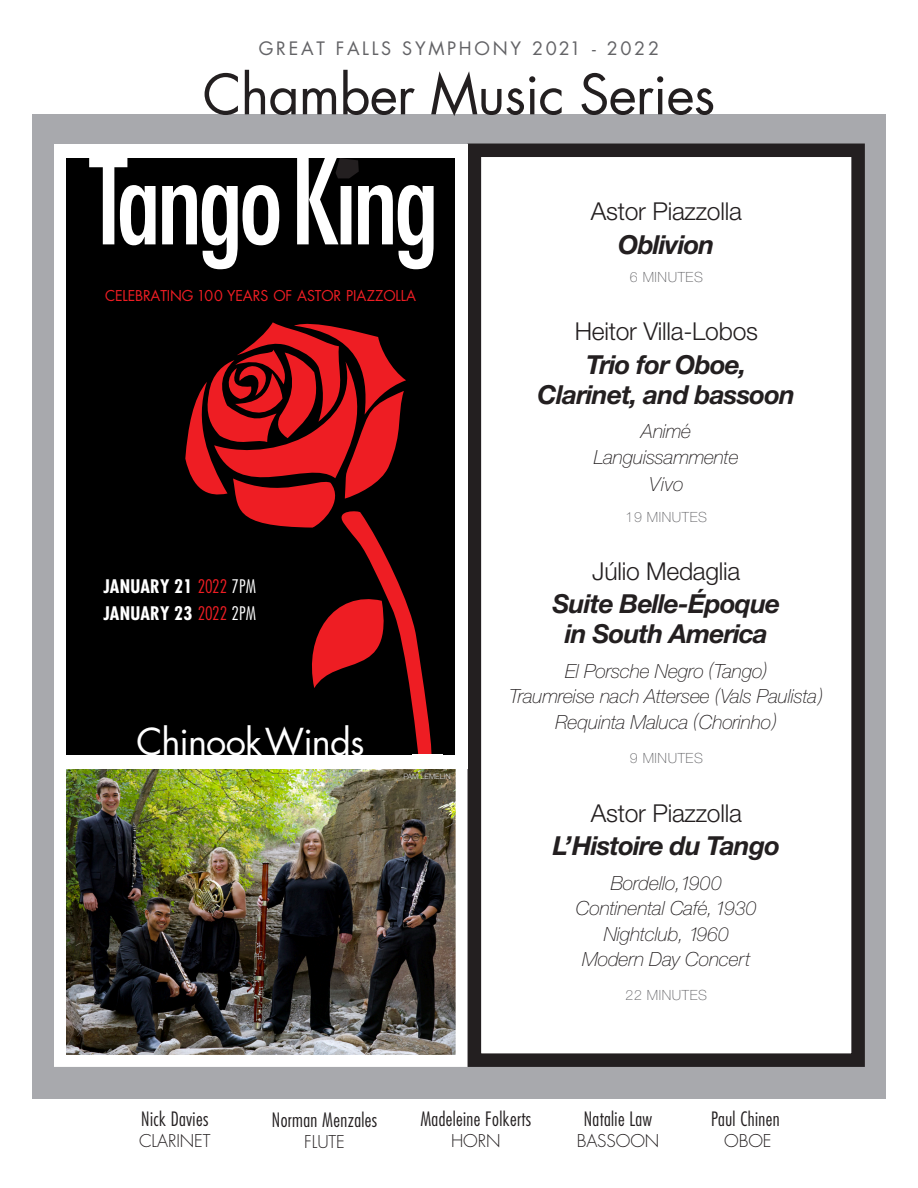
<style>
.page{position:relative;width:918px;height:1188px;background:#fff}
.page>*{position:absolute;margin:0;border:0;box-sizing:border-box;transform-origin:0 0}
.t1{font:condensed 115.65px "Futura";letter-spacing:-.03em;color:#fff}
.t2{font:54px "Futura";letter-spacing:-.015em;color:#231f20}
.t3{font:36.15px "Futura";letter-spacing:-.025em;color:#fff}
.t4{font:italic 700 26.25px/30.5px "Helvetica Neue";letter-spacing:-.03em;color:#231f20;text-align:center}
.t5{font:300 24.6px "Helvetica Neue";letter-spacing:-.01em;color:#231f20}
.t6{font:italic 100 19.5px "Helvetica Neue";letter-spacing:-.01em;color:#231f20}
.t7{font:300 condensed 19.35px "Futura";letter-spacing:.02em;color:#231f20}
.t8{font:700 condensed 18.15px/26.5px "Futura";letter-spacing:.01em;color:#fff}
.t9{font:18px "Futura";letter-spacing:.15em;color:#636366}
.t10{font:300 17.1px "Futura";letter-spacing:-.005em;color:#231f20}
.t11{font:14.55px "Futura";letter-spacing:-.01em;color:#ee1d23}
.t12{font:100 14.1px "Helvetica Neue";letter-spacing:.04em;color:#636366}
.t13{font:300 7.5px "Helvetica Neue";color:#dcdddf}
.s1{font-weight:300;color:#ee1d23}
.s2{font-weight:300}
</style>
<div class="page">
<div style="left:32px;top:114px;width:854px;height:985px;background:#a8a9ad"></div>
<img style="left:67px;top:768px;width:388px;height:286px">
<div style="left:54px;top:729px;width:414px;height:338px;border:12px solid #fff"></div>
<svg style="left:401px;top:771px;width:52px;height:11px"></svg>
<div style="left:474px;top:150px;width:384px;height:910px;background:#fff"></div>
<div style="left:468px;top:144px;width:397px;height:923px;border:14px solid #231f20"></div>
<div style="left:54px;top:144px;width:414px;height:624px;background:#fff"></div>
<div style="left:66px;top:158px;width:389px;height:596px;background:#000"></div>
<svg style="left:336px;top:158px;width:23px;height:20px"></svg>
<svg style="left:185px;top:322px;width:221px;height:206px;fill:#ee1d23"></svg>
<svg style="left:303px;top:509px;width:129px;height:246px"></svg>
<p class="t9" style="left:259px;top:37px;width:402px">GREAT FALLS SYMPHONY 2021 - 2022</p>
<p class="t2" style="left:203px;top:60px;width:514px">Chamber Music Series</p>
<p class="t1" style="left:90px;top:129px;width:350px">TangoKing</p>
<p class="t11" style="left:105px;top:287px;width:313px">CELEBRATING 100 YEARS OF ASTOR PIAZZOLLA</p>
<p class="t8" style="left:103px;top:573px;width:154px">JANUARY 21 <span class="s1">2022</span> <span class="s2">7PM<br></span>JANUARY 23 <span class="s1">2022</span> <span class="s2">2PM</span></p>
<p class="t3" style="left:136px;top:718px;width:229px">ChinookWinds</p>
<p class="t13" style="left:403px;top:772px;width:49px">PAM LEMELIN</p>
<p class="t5" style="left:591px;top:197px;width:153px">Astor Piazzolla</p>
<p class="t4" style="left:618px;top:229px;width:98px">Oblivion</p>
<p class="t12" style="left:630px;top:268px;width:75px">6 MINUTES</p>
<p class="t5" style="left:575px;top:316px;width:185px">Heitor Villa-Lobos</p>
<p class="t4" style="left:538px;top:348px;width:259px">Trio for Oboe,<br>Clarinet, and bassoon</p>
<p class="t6" style="left:641px;top:420px;width:52px">Animé</p>
<p class="t6" style="left:594px;top:446px;width:147px">Languissammente</p>
<p class="t6" style="left:649px;top:473px;width:36px">Vivo</p>
<p class="t12" style="left:626px;top:509px;width:83px">19 MINUTES</p>
<p class="t5" style="left:592px;top:556px;width:150px">Júlio Medaglia</p>
<p class="t4" style="left:552px;top:588px;width:229px">Suite Belle-Époque in South America</p>
<p class="t6" style="left:565px;top:660px;width:204px">El Porsche Negro (Tango)</p>
<p class="t6" style="left:510px;top:685px;width:315px">Traumreise nach Attersee (Vals Paulista)</p>
<p class="t6" style="left:555px;top:711px;width:223px">Requinta Maluca (Chorinho)</p>
<p class="t12" style="left:630px;top:750px;width:75px">9 MINUTES</p>
<p class="t5" style="left:591px;top:798px;width:153px">Astor Piazzolla</p>
<p class="t4" style="left:553px;top:830px;width:229px">L’Histoire du Tango</p>
<p class="t6" style="left:611px;top:872px;width:113px">Bordello,1900</p>
<p class="t6" style="left:576px;top:897px;width:182px">Continental Café,1930</p>
<p class="t6" style="left:604px;top:923px;width:127px">Nightclub, 1960</p>
<p class="t6" style="left:582px;top:948px;width:170px">Modern Day Concert</p>
<p class="t12" style="left:626px;top:987px;width:83px">22 MINUTES</p>
<p class="t7" style="left:141px;top:1107px;width:69px">Nick Davies</p>
<p class="t10" style="left:139px;top:1130px;width:73px">CLARINET</p>
<p class="t7" style="left:272px;top:1108px;width:107px">Norman Menzales</p>
<p class="t10" style="left:304px;top:1131px;width:42px">FLUTE</p>
<p class="t7" style="left:420px;top:1107px;width:112px">Madeleine Folkerts</p>
<p class="t10" style="left:451px;top:1130px;width:51px">HORN</p>
<p class="t7" style="left:584px;top:1107px;width:70px">Natalie Law</p>
<p class="t10" style="left:577px;top:1130px;width:84px">BASSOON</p>
<p class="t7" style="left:711px;top:1107px;width:70px">Paul Chinen</p>
<p class="t10" style="left:724px;top:1130px;width:49px">OBOE</p>
</div>
